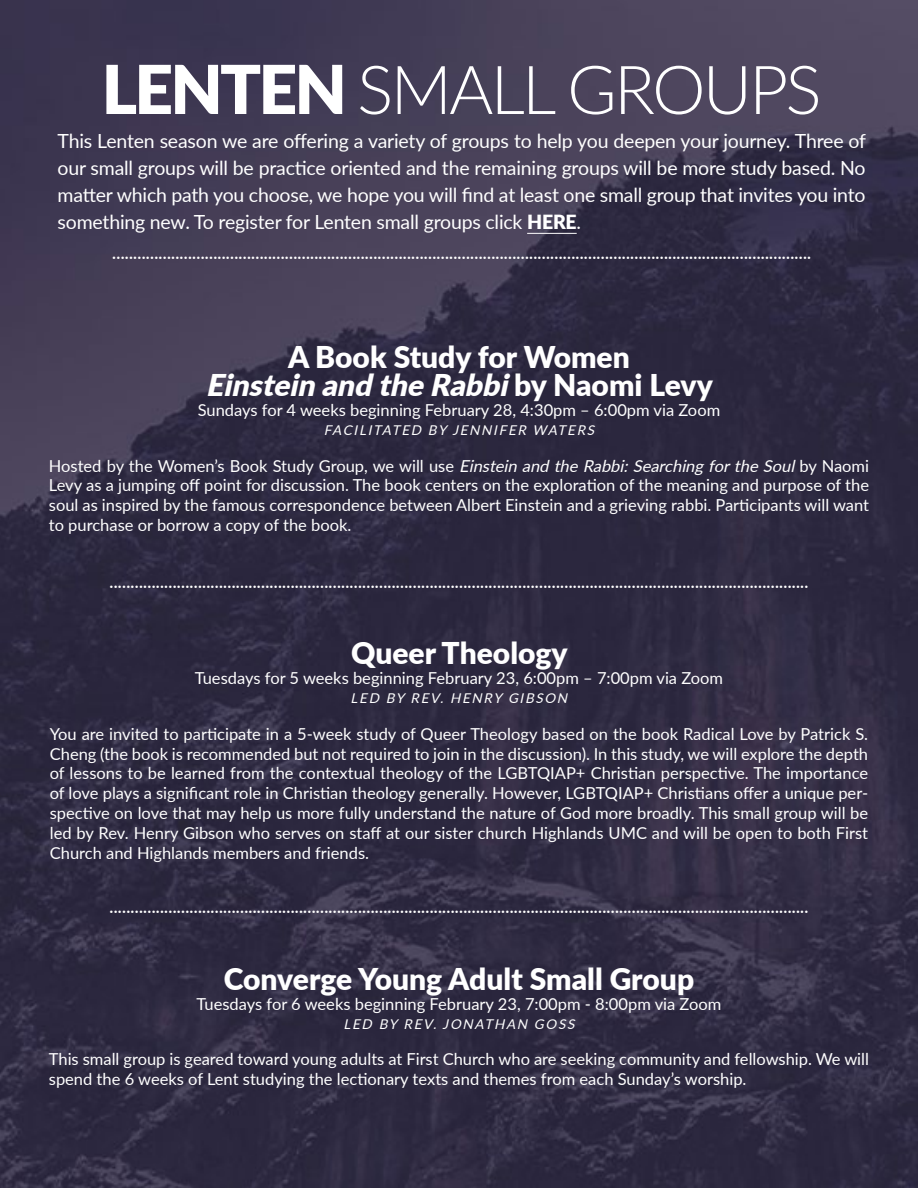
<style>
.page{position:relative;width:918px;height:1188px;background:#fff}
.page>*{position:absolute;margin:0;border:0;box-sizing:border-box;transform-origin:0 0}
.t1{font:300 67.5px "Lato";letter-spacing:-.04em;color:#fff}
.t2{font:900 30px/28.5px "Lato";color:#fff;text-align:center}
.t3{font:19.5px/27px "Lato";letter-spacing:-.01em;color:#fff;text-align:justify}
.t4{font:16.5px/19.8px "Lato";color:#fff;text-align:justify}
.t5{font:italic 13.5px "Lato";color:#fff}
.s1{font-weight:900}
.s2{font-style:italic}
</style>
<div class="page">
<img style="left:0;top:0;width:918px;height:1188px">
<hr style="left:527px;top:233px;width:50px;height:1px;background:#fff">
<h1 class="t1" style="left:102px;top:43px;width:721px"><span class="s1">LENTEN</span> SMALL GROUPS</h1>
<p class="t3" style="left:58px;top:126px;width:810px">This Lenten season we are offering a variety of groups to help you deepen your journey. Three of our small groups will be practice oriented and the remaining groups will be more study based. No matter which path you choose, we hope you will find at least one small group that invites you into something new. To register for Lenten small groups click <span class="s1">HERE</span>.</p>
<p class="t3" style="left:112px;top:237px;width:701px">......................................................................................................................................................................</p>
<h2 class="t2" style="left:206px;top:341px;width:508px">A Book Study for Women<br><span class="s2">Einstein and theRabbi</span>b y N a o m i L e v y</h2>
<p class="t4" style="left:198px;top:399px;width:524px">Sundays for 4 weeks beginning February 28, 4:30pm – 6:00pm via Zoom</p>
<p class="t5" style="left:324px;top:421px;width:276px">FACILITATED BY JENNIFER WATERS</p>
<p class="t4" style="left:49px;top:455px;width:822px">Hosted by the Women’s Book Study Group, we will use <span class="s2">Einstein and theRabbi:SearchingfortheSoul</span>by Naomi Levy as a jumping off point for discussion. The book centers on the exploration of the meaning and purpose of the soul as inspired by the famous correspondence between Albert Einstein and a grieving rabbi. Participants will want to purchase or borrow a copy of the book.</p>
<p class="t3" style="left:109px;top:566px;width:701px">......................................................................................................................................................................</p>
<h2 class="t2" style="left:351px;top:638px;width:218px">Queer Theology</h2>
<p class="t4" style="left:195px;top:667px;width:530px">Tuesdays for 5 weeks beginning February 23, 6:00pm – 7:00pm via Zoom</p>
<p class="t5" style="left:351px;top:689px;width:222px">LED BY REV. HENRY GIBSON</p>
<p class="t4" style="left:50px;top:723px;width:820px">You are invited to participate in a 5-week study of Queer Theology based on the book Radical Love by Patrick S.<br>Cheng (the book is recommended but not required to join in the discussion). In this study, we will explore the depth of lessons to be learned from the contextual theology of the LGBTQIAP+ Christian perspective. The importance of love plays a significant role in Christian theology generally. However, LGBTQIAP+ Christians offer a unique per&shy;spective on love that may help us more fully understand the nature of God more broadly. This small group will be led by Rev. Henry Gibson who serves on staff at our sister church Highlands UMC and will be open to both First Church and Highlands members and friends.</p>
<p class="t3" style="left:109px;top:892px;width:701px">......................................................................................................................................................................</p>
<h2 class="t2" style="left:224px;top:963px;width:472px">Converge Young Adult Small Group</h2>
<p class="t4" style="left:197px;top:993px;width:526px">Tuesdays for 6 weeks beginning February 23, 7:00pm - 8:00pm via Zoom</p>
<p class="t5" style="left:344px;top:1014px;width:236px">LED BY REV. JONATHAN GOSS</p>
<p class="t4" style="left:49px;top:1049px;width:822px">This small group is geared toward young adults at First Church who are seeking community and fellowship. We will spend the 6 weeks of Lent studying the lectionary texts and themes from each Sunday’s worship.</p>
</div>
